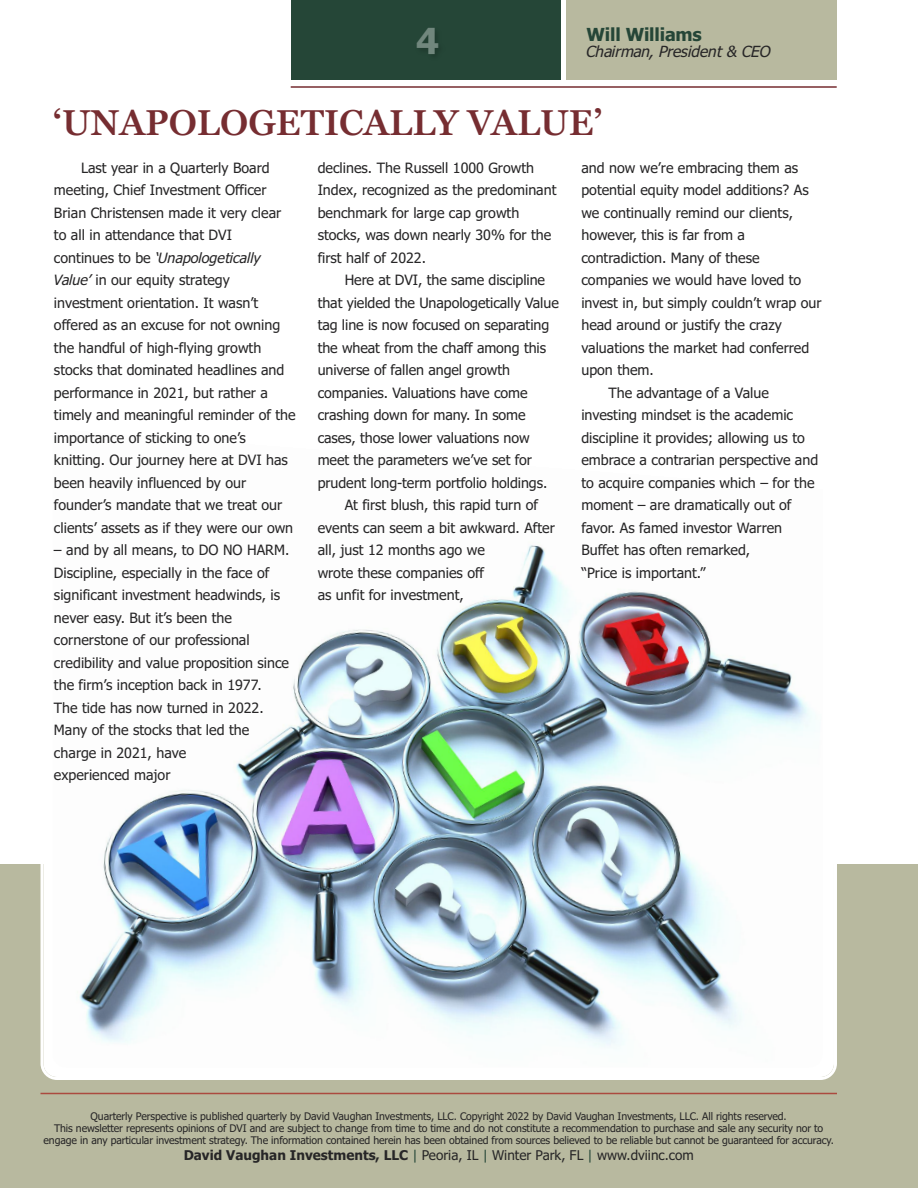
<style>
.page{position:relative;width:918px;height:1188px;background:#fff}
.page>*{position:absolute;margin:0;border:0;box-sizing:border-box;transform-origin:0 0}
.t1{font:600 36px "Georgia Pro";color:#762d31}
.t2{font:700 36px "Tahoma";color:#71877d}
.t3{font:700 18px "Tahoma";letter-spacing:-.01em;color:#254637}
.t4{font:italic 15.45px "Tahoma";color:#272627}
.t5{font:14.25px/22.5px "Tahoma";color:#272627}
.t6{font:13.5px "Tahoma";color:#272627}
.t7{font:10.5px/12px "Tahoma";letter-spacing:-.01em;color:#272627;text-align:center}
.s1{font-style:italic}
.s2{font-weight:700}
.s3{color:#254637}
</style>
<div class="page">
<div style="left:0;top:864px;width:918px;height:324px;background:#b8b99f"></div>
<div style="left:40px;top:864px;width:797px;height:216px;background:#fff"></div>
<img style="left:50px;top:545px;width:776px;height:526px">
<div style="left:567px;top:0;width:270px;height:80px;background:#b8b99f"></div>
<div style="left:291px;top:0;width:270px;height:80px;background:#254637"></div>
<hr style="left:291px;top:86px;width:546px;height:2px;background:#762d31">
<hr style="left:40px;top:1093px;width:797px;height:1px;background:#ab4a3f">
<h1 class="t2" style="left:416px;top:28px;width:24px">4</h1>
<p class="t3" style="left:586px;top:28px;width:117px">Will Williams</p>
<p class="t4" style="left:586px;top:46px;width:186px">Chairman, President &amp; CEO</p>
<h1 class="t1" style="left:53px;top:102px;width:551px">‘UNAPOLOGETICALLY VALUE’</h1>
<p class="t5" style="left:54px;top:158px;width:243px;text-indent:27px">Last year in a Quarterly Board meeting, Chief Investment Officer Brian Christensen made it very clear to all in attendance that DVI continues to be <span class="s1">‘Unapologetically Value’</span> in our equity strategy investment orientation. It wasn’t offered as an excuse for not owning the handful of high-flying growth stocks that dominated headlines and performance in 2021, but rather a timely and meaningful reminder of the importance of sticking to one’s knitting. Our journey here at DVI has been heavily influenced by our founder’s mandate that we treat our clients’ assets as if they were our own</p>
<p class="t5" style="left:54px;top:540px;width:237px">– and by all means, to DO NO HARM.<br>Discipline, especially in the face of significant investment headwinds, is never easy. But it’s been the cornerstone of our professional credibility and value proposition since the firm’s inception back in 1977.<br>The tide has now turned in 2022.<br>Many of the stocks that led the charge in 2021, have<br>experienced major</p>
<p class="t5" style="left:318px;top:158px;width:240px">declines. The Russell 1000 Growth<br>Index, recognized as the predominant benchmark for large cap growth stocks, was down nearly 30% for the first half of 2022.</p>
<p class="t5" style="left:345px;top:270px;width:202px">Here at DVI, the same discipline</p>
<p class="t5" style="left:318px;top:293px;width:243px">that yielded the Unapologetically Value</p>
<p class="t5" style="left:318px;top:315px;width:233px">tag line is now focused on separating</p>
<p class="t5" style="left:318px;top:338px;width:230px">the wheat from the chaff among this</p>
<p class="t5" style="left:318px;top:360px;width:194px">universe of fallen angel growth</p>
<p class="t5" style="left:318px;top:383px;width:211px">companies. Valuations have come</p>
<p class="t5" style="left:318px;top:405px;width:210px">crashing down for many. In some</p>
<p class="t5" style="left:318px;top:428px;width:213px">cases, those lower valuations now</p>
<p class="t5" style="left:318px;top:450px;width:216px">meet the parameters we’ve set for</p>
<p class="t5" style="left:318px;top:473px;width:231px">prudent long-term portfolio holdings.</p>
<p class="t5" style="left:345px;top:495px;width:195px">At first blush, this rapid turn of</p>
<p class="t5" style="left:318px;top:518px;width:239px">events can seem a bit awkward. After</p>
<p class="t5" style="left:318px;top:540px;width:169px">all, just 12 months ago we</p>
<p class="t5" style="left:318px;top:563px;width:168px">wrote these companies off</p>
<p class="t5" style="left:318px;top:585px;width:148px">as unfit for investment,</p>
<p class="t5" style="left:581px;top:158px;width:218px">and now we’re embracing them as</p>
<p class="t5" style="left:581px;top:180px;width:229px">potential equity model additions? As</p>
<p class="t5" style="left:581px;top:203px;width:213px">we continually remind our clients,</p>
<p class="t5" style="left:581px;top:225px;width:165px">however, this is far from a</p>
<p class="t5" style="left:581px;top:248px;width:180px">contradiction. Many of these</p>
<p class="t5" style="left:581px;top:270px;width:221px">companies we would have loved to</p>
<p class="t5" style="left:581px;top:293px;width:242px">invest in, but simply couldn’t wrap our</p>
<p class="t5" style="left:581px;top:315px;width:202px">head around or justify the crazy</p>
<p class="t5" style="left:581px;top:338px;width:229px">valuations the market had conferred</p>
<p class="t5" style="left:581px;top:360px;width:74px">upon them.</p>
<p class="t5" style="left:608px;top:383px;width:162px">The advantage of a Value</p>
<p class="t5" style="left:581px;top:405px;width:213px">investing mindset is the academic</p>
<p class="t5" style="left:581px;top:428px;width:225px">discipline it provides; allowing us to</p>
<p class="t5" style="left:581px;top:450px;width:238px">embrace a contrarian perspective and</p>
<p class="t5" style="left:581px;top:473px;width:235px">to acquire companies which – for the</p>
<p class="t5" style="left:581px;top:495px;width:212px">moment – are dramatically out of</p>
<p class="t5" style="left:581px;top:518px;width:202px">favor. As famed investor Warren</p>
<p class="t5" style="left:581px;top:540px;width:170px">Buffet has often remarked,</p>
<p class="t5" style="left:581px;top:563px;width:126px">“Price is important.”</p>
<p class="t7" style="left:44px;top:1111px;width:792px">Quarterly Perspective is published quarterly by David Vaughan Investments, LLC. Copyright 2022 by David Vaughan Investments, LLC. All rights reserved.<br>This newsletter represents opinions of DVI and are subject to change from time to time and do not constitute a recommendation to purchase and sale any security nor to engage in any particular investment strategy. The information contained herein has been obtained from sources believed to be reliable but cannot be guaranteed for accuracy.</p>
<p class="t6" style="left:184px;top:1150px;width:512px"><span class="s2">David Vaughan Investments, LLC</span> <span class="s3">|</span> Peoria, IL <span class="s3">|</span> Winter Park, FL <span class="s3">|</span> www.dviinc.com</p>
</div>
